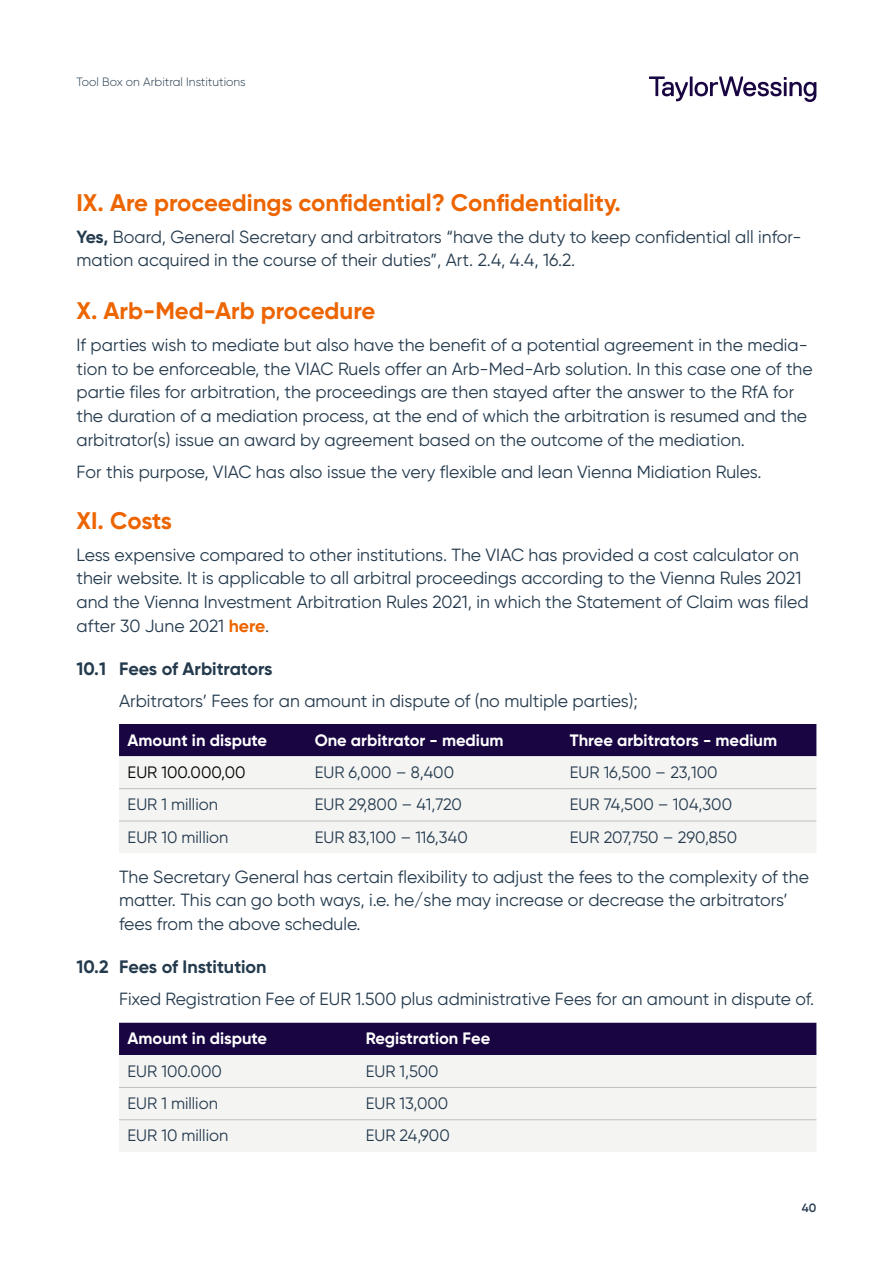
<style>
.page{position:relative;width:893px;height:1263px;background:#fff}
.page>*{position:absolute;margin:0;border:0;box-sizing:border-box;transform-origin:0 0}
.t1{font:700 24px "Gilroy";color:#ec6500}
.t2{font:700 18px "Gilroy";color:#243a4d}
.t3{font:17.7px/23.5px "Gilroy";color:#243a4d}
.t4{font:16.5px "Gilroy";color:#243a4d}
.t5{font:700 16.5px "Gilroy";color:#fff}
.t6{font:16.5px "Gilroy";color:#000}
.t7{font:300 12px "Gilroy";color:#243a4d}
.t8{font:600 12px "Gilroy";color:#243a4d}
.s1{font-weight:700}
.s2{font-weight:700;color:#ec6500}
</style>
<div class="page">
<svg style="left:649px;top:77px;width:167px;height:25px"></svg>
<div style="left:119px;top:724px;width:697px;height:32px;background:#180542"></div>
<div style="left:119px;top:756px;width:697px;height:97px;background:#f4f4f3"></div>
<hr style="left:119px;top:788px;width:187px;height:1px;background:#bec0c0">
<hr style="left:306px;top:788px;width:255px;height:1px;background:#bec0c0">
<hr style="left:561px;top:788px;width:255px;height:1px;background:#bec0c0">
<hr style="left:119px;top:820px;width:187px;height:1px;background:#bec0c0">
<hr style="left:306px;top:820px;width:255px;height:1px;background:#bec0c0">
<hr style="left:561px;top:820px;width:255px;height:1px;background:#bec0c0">
<div style="left:119px;top:1023px;width:697px;height:32px;background:#180542"></div>
<div style="left:119px;top:1055px;width:697px;height:97px;background:#f4f4f3"></div>
<hr style="left:119px;top:1087px;width:238px;height:1px;background:#bec0c0">
<hr style="left:357px;top:1087px;width:459px;height:1px;background:#bec0c0">
<hr style="left:119px;top:1119px;width:238px;height:1px;background:#bec0c0">
<hr style="left:357px;top:1119px;width:459px;height:1px;background:#bec0c0">
<p class="t7" style="left:77px;top:75px;width:171px">Tool Box on Arbitral Institutions</p>
<h1 class="t1" style="left:77px;top:187px;width:546px">IX. Are proceedings confidential? Confidentiality.</h1>
<p class="t3" style="left:77px;top:225px;width:727px"><span class="s1">Yes,</span> Board, General Secretary and arbitrators “have the duty to keep confidential all infor&shy;mation acquired in the course of their duties”, Art. 2.4, 4.4, 16.2.</p>
<h1 class="t1" style="left:77px;top:296px;width:300px">X. Arb-Med-Arb procedure</h1>
<p class="t3" style="left:77px;top:333px;width:738px">If parties wish to mediate but also have the benefit of a potential agreement in the media&shy;tion to be enforceable, the VIAC Ruels offer an Arb-Med-Arb solution. In this case one of the partie files for arbitration, the proceedings are then stayed after the answer to the RfA for the duration of a mediation process, at the end of which the arbitration is resumed and the arbitrator(s) issue an award by agreement based on the outcome of the mediation.</p>
<p class="t3" style="left:77px;top:460px;width:687px">For this purpose, VIAC has also issue the very flexible and lean Vienna Midiation Rules.</p>
<h1 class="t1" style="left:77px;top:505px;width:97px">XI. Costs</h1>
<p class="t3" style="left:77px;top:542px;width:734px">Less expensive compared to other institutions. The VIAC has provided a cost calculator on their website. It is applicable to all arbitral proceedings according to the Vienna Rules 2021 and the Vienna Investment Arbitration Rules 2021, in which the Statement of Claim was filed after 30 June 2021 <span class="s2">here</span>.</p>
<p class="t2" style="left:77px;top:657px;width:198px">10.1 Fees of Arbitrators</p>
<p class="t3" style="left:119px;top:689px;width:520px">Arbitrators’ Fees for an amount in dispute of (no multiple parties);</p>
<p class="t5" style="left:128px;top:730px;width:141px">Amount in dispute</p>
<p class="t5" style="left:315px;top:730px;width:190px">One arbitrator - medium</p>
<p class="t5" style="left:570px;top:730px;width:209px">Three arbitrators - medium</p>
<p class="t6" style="left:128px;top:762px;width:119px">EUR 100.000,00</p>
<p class="t4" style="left:315px;top:762px;width:141px">EUR 6,000 – 8,400</p>
<p class="t4" style="left:570px;top:762px;width:149px">EUR 16,500 – 23,100</p>
<p class="t4" style="left:128px;top:794px;width:92px">EUR 1 million</p>
<p class="t4" style="left:315px;top:794px;width:149px">EUR 29,800 – 41,720</p>
<p class="t4" style="left:570px;top:794px;width:164px">EUR 74,500 – 104,300</p>
<p class="t4" style="left:128px;top:827px;width:102px">EUR 10 million</p>
<p class="t4" style="left:315px;top:827px;width:155px">EUR 83,100 – 116,340</p>
<p class="t4" style="left:570px;top:827px;width:169px">EUR 207,750 – 290,850</p>
<p class="t3" style="left:119px;top:864px;width:691px">The Secretary General has certain flexibility to adjust the fees to the complexity of the matter. This can go both ways, i.e. he/she may increase or decrease the arbitrators’ fees from the above schedule.</p>
<p class="t2" style="left:77px;top:955px;width:192px">10.2 Fees of Institution</p>
<p class="t3" style="left:119px;top:987px;width:697px">Fixed Registration Fee of EUR 1.500 plus administrative Fees for an amount in dispute of.</p>
<p class="t5" style="left:128px;top:1028px;width:141px">Amount in dispute</p>
<p class="t5" style="left:366px;top:1028px;width:126px">Registration Fee</p>
<p class="t4" style="left:128px;top:1061px;width:96px">EUR 100.000</p>
<p class="t4" style="left:366px;top:1061px;width:74px">EUR 1,500</p>
<p class="t4" style="left:128px;top:1093px;width:92px">EUR 1 million</p>
<p class="t4" style="left:366px;top:1093px;width:84px">EUR 13,000</p>
<p class="t4" style="left:128px;top:1125px;width:102px">EUR 10 million</p>
<p class="t4" style="left:366px;top:1125px;width:86px">EUR 24,900</p>
<p class="t8" style="left:802px;top:1200px;width:16px">40</p>
</div>
